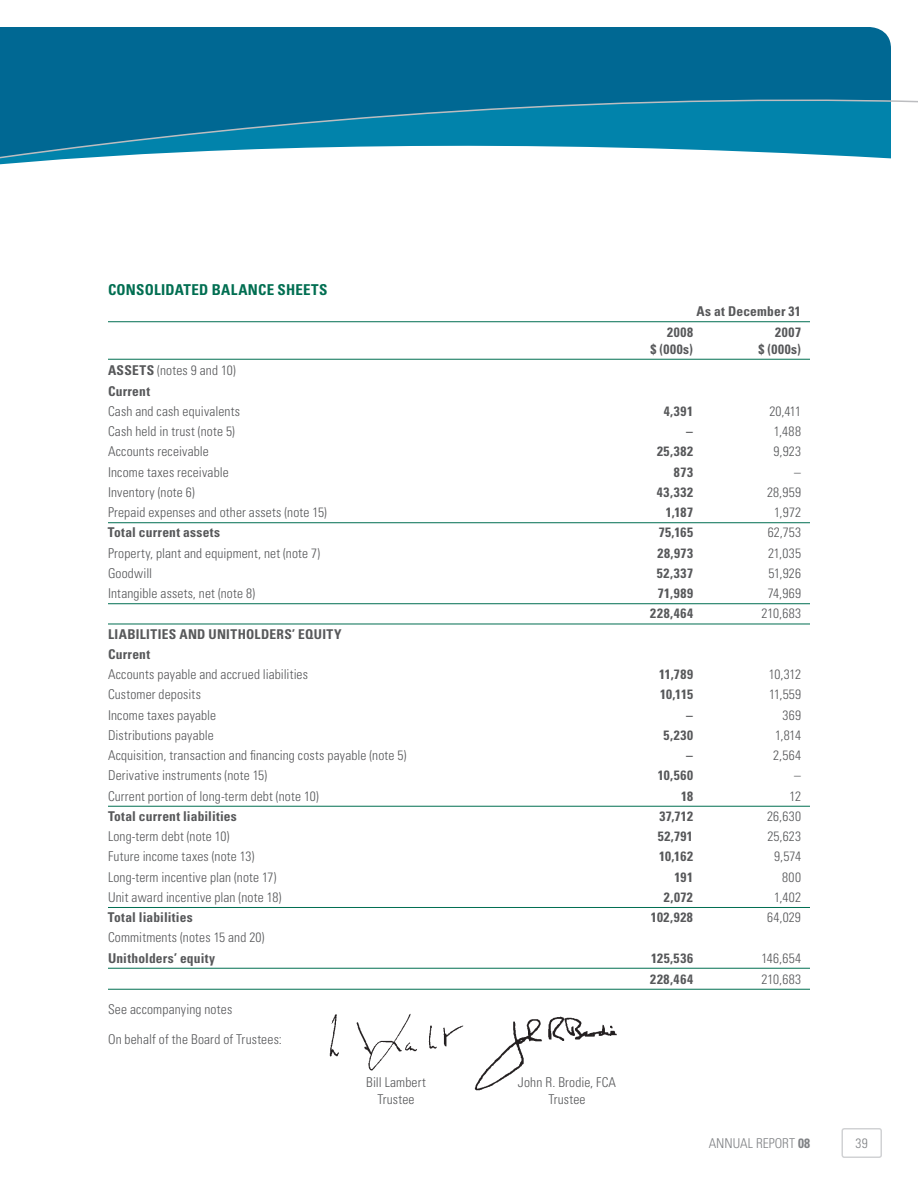
<style>
.page{position:relative;width:918px;height:1188px;background:#fff}
.page>*{position:absolute;margin:0;border:0;box-sizing:border-box;transform-origin:0 0}
.t1{font:700 condensed 15px "Univers";letter-spacing:.015em;color:#006e51}
.t2{font:300 condensed 13.5px "Univers";letter-spacing:.01em;color:#57585a}
.t3{font:700 condensed 13.5px/21px "Univers";letter-spacing:.025em;color:#57585a}
.t4{font:300 condensed 13.5px "Univers";color:#808285}
.t5{font:700 condensed 13.5px "Univers";letter-spacing:.005em;color:#57585a}
.s1{font-weight:300}
.s2{font-weight:700}
</style>
<div class="page">
<svg style="left:0;top:27px;width:918px;height:138px"></svg>
<div style="left:842px;top:1128px;width:40px;height:30px;border:2px solid #d1d2d4;border-radius:2px"></div>
<hr style="left:108px;top:321px;width:702px;height:1px;background:#006e51">
<hr style="left:108px;top:359px;width:702px;height:1px;background:#006e51">
<hr style="left:108px;top:522px;width:702px;height:1px;background:#006e51">
<hr style="left:108px;top:603px;width:702px;height:1px;background:#006e51">
<hr style="left:108px;top:624px;width:702px;height:1px;background:#006e51">
<hr style="left:108px;top:806px;width:702px;height:1px;background:#006e51">
<hr style="left:108px;top:907px;width:702px;height:1px;background:#006e51">
<hr style="left:108px;top:968px;width:702px;height:1px;background:#006e51">
<hr style="left:108px;top:989px;width:702px;height:1px;background:#006e51">
<img style="left:329px;top:1013px;width:135px;height:58px">
<img style="left:474px;top:1016px;width:143px;height:75px">
<p class="t1" style="left:108px;top:281px;width:221px">CONSOLIDATED BALANCE SHEETS</p>
<p class="t3" style="left:697px;top:301px;width:106px">As at December 31</p>
<p class="t3" style="left:667px;top:322px;width:27px">2008</p>
<p class="t3" style="left:775px;top:322px;width:27px">2007</p>
<p class="t3" style="left:651px;top:338px;width:44px">$ (000s)</p>
<p class="t3" style="left:759px;top:338px;width:44px">$ (000s)</p>
<p class="t3" style="left:108px;top:359px;width:129px">ASSETS <span class="s1">(notes 9 and 10)<br></span>Current</p>
<p class="t2" style="left:108px;top:403px;width:134px">Cash and cash equivalents</p>
<p class="t3" style="left:664px;top:400px;width:31px">4,391</p>
<p class="t2" style="left:769px;top:403px;width:33px">20,411</p>
<p class="t2" style="left:108px;top:423px;width:128px">Cash held in trust (note 5)</p>
<p class="t3" style="left:686px;top:421px;width:8px">–</p>
<p class="t2" style="left:774px;top:423px;width:29px">1,488</p>
<p class="t2" style="left:108px;top:444px;width:102px">Accounts receivable</p>
<p class="t3" style="left:657px;top:441px;width:37px">25,382</p>
<p class="t2" style="left:773px;top:444px;width:29px">9,923</p>
<p class="t2" style="left:108px;top:464px;width:122px">Income taxes receivable</p>
<p class="t3" style="left:674px;top:461px;width:21px">873</p>
<p class="t2" style="left:794px;top:464px;width:8px">–</p>
<p class="t2" style="left:108px;top:484px;width:88px">Inventory (note 6)</p>
<p class="t3" style="left:657px;top:481px;width:38px">43,332</p>
<p class="t2" style="left:767px;top:484px;width:35px">28,959</p>
<p class="t2" style="left:108px;top:504px;width:220px">Prepaid expenses and other assets (note 15)</p>
<p class="t3" style="left:666px;top:502px;width:29px">1,187</p>
<p class="t2" style="left:774px;top:504px;width:28px">1,972</p>
<p class="t3" style="left:108px;top:522px;width:114px">Total current assets</p>
<p class="t3" style="left:659px;top:522px;width:36px">75,165</p>
<p class="t2" style="left:768px;top:525px;width:35px">62,753</p>
<p class="t2" style="left:108px;top:545px;width:214px">Property, plant and equipment, net (note 7)</p>
<p class="t3" style="left:657px;top:542px;width:37px">28,973</p>
<p class="t2" style="left:768px;top:545px;width:34px">21,035</p>
<p class="t2" style="left:108px;top:565px;width:46px">Goodwill</p>
<p class="t3" style="left:657px;top:562px;width:38px">52,337</p>
<p class="t2" style="left:769px;top:565px;width:34px">51,926</p>
<p class="t2" style="left:108px;top:585px;width:149px">Intangible assets, net (note 8)</p>
<p class="t3" style="left:658px;top:583px;width:37px">71,989</p>
<p class="t2" style="left:768px;top:585px;width:35px">74,969</p>
<p class="t3" style="left:650px;top:603px;width:44px">228,464</p>
<p class="t2" style="left:762px;top:606px;width:41px">210,683</p>
<p class="t3" style="left:108px;top:623px;width:235px;line-height:20.2px">LIABILITIES AND UNITHOLDERS’ EQUITY<br>Current</p>
<p class="t2" style="left:108px;top:666px;width:202px">Accounts payable and accrued liabilities</p>
<p class="t3" style="left:659px;top:664px;width:35px">11,789</p>
<p class="t2" style="left:769px;top:666px;width:34px">10,312</p>
<p class="t2" style="left:108px;top:687px;width:94px">Customer deposits</p>
<p class="t3" style="left:660px;top:684px;width:34px">10,115</p>
<p class="t2" style="left:769px;top:687px;width:33px">11,559</p>
<p class="t2" style="left:108px;top:707px;width:110px">Income taxes payable</p>
<p class="t3" style="left:686px;top:704px;width:8px">–</p>
<p class="t2" style="left:782px;top:707px;width:20px">369</p>
<p class="t2" style="left:108px;top:727px;width:107px">Distributions payable</p>
<p class="t3" style="left:664px;top:724px;width:31px">5,230</p>
<p class="t2" style="left:775px;top:727px;width:27px">1,814</p>
<p class="t2" style="left:108px;top:747px;width:300px">Acquisition, transaction and financing costs payable (note 5)</p>
<p class="t3" style="left:686px;top:745px;width:8px">–</p>
<p class="t2" style="left:773px;top:747px;width:29px">2,564</p>
<p class="t2" style="left:108px;top:768px;width:161px">Derivative instruments (note 15)</p>
<p class="t3" style="left:658px;top:765px;width:37px">10,560</p>
<p class="t2" style="left:794px;top:768px;width:8px">–</p>
<p class="t2" style="left:108px;top:788px;width:212px">Current portion of long-term debt (note 10)</p>
<p class="t3" style="left:681px;top:785px;width:14px">18</p>
<p class="t2" style="left:790px;top:788px;width:13px">12</p>
<p class="t3" style="left:108px;top:805px;width:130px">Total current liabilities</p>
<p class="t3" style="left:660px;top:805px;width:35px">37,712</p>
<p class="t2" style="left:767px;top:808px;width:35px">26,630</p>
<p class="t2" style="left:108px;top:828px;width:123px">Long-term debt (note 10)</p>
<p class="t3" style="left:658px;top:826px;width:37px">52,791</p>
<p class="t2" style="left:767px;top:828px;width:35px">25,623</p>
<p class="t2" style="left:108px;top:849px;width:148px">Future income taxes (note 13)</p>
<p class="t3" style="left:659px;top:846px;width:35px">10,162</p>
<p class="t2" style="left:774px;top:849px;width:28px">9,574</p>
<p class="t2" style="left:108px;top:869px;width:170px">Long-term incentive plan (note 17)</p>
<p class="t3" style="left:675px;top:866px;width:20px">191</p>
<p class="t2" style="left:782px;top:869px;width:20px">800</p>
<p class="t2" style="left:108px;top:889px;width:175px">Unit award incentive plan (note 18)</p>
<p class="t3" style="left:664px;top:886px;width:31px">2,072</p>
<p class="t2" style="left:774px;top:889px;width:28px">1,402</p>
<p class="t5" style="left:108px;top:909px;width:86px">Total liabilities</p>
<p class="t3" style="left:651px;top:907px;width:43px">102,928</p>
<p class="t2" style="left:767px;top:909px;width:35px">64,029</p>
<p class="t2" style="left:108px;top:930px;width:158px">Commitments (notes 15 and 20)</p>
<p class="t3" style="left:108px;top:947px;width:109px">Unitholders’ equity</p>
<p class="t3" style="left:651px;top:947px;width:43px">125,536</p>
<p class="t2" style="left:761px;top:950px;width:41px">146,654</p>
<p class="t3" style="left:650px;top:968px;width:44px">228,464</p>
<p class="t2" style="left:762px;top:971px;width:41px">210,683</p>
<p class="t2" style="left:108px;top:1001px;width:126px">See accompanying notes</p>
<p class="t2" style="left:108px;top:1031px;width:175px">On behalf of the Board of Trustees:</p>
<p class="t2" style="left:366px;top:1074px;width:61px">Bill Lambert</p>
<p class="t2" style="left:518px;top:1074px;width:100px">John R. Brodie, FCA</p>
<p class="t2" style="left:377px;top:1091px;width:39px">Trustee</p>
<p class="t2" style="left:548px;top:1091px;width:39px">Trustee</p>
<p class="t4" style="left:709px;top:1135px;width:103px">Annual Report <span class="s2">08</span></p>
<p class="t4" style="left:856px;top:1135px;width:14px">39</p>
</div>
